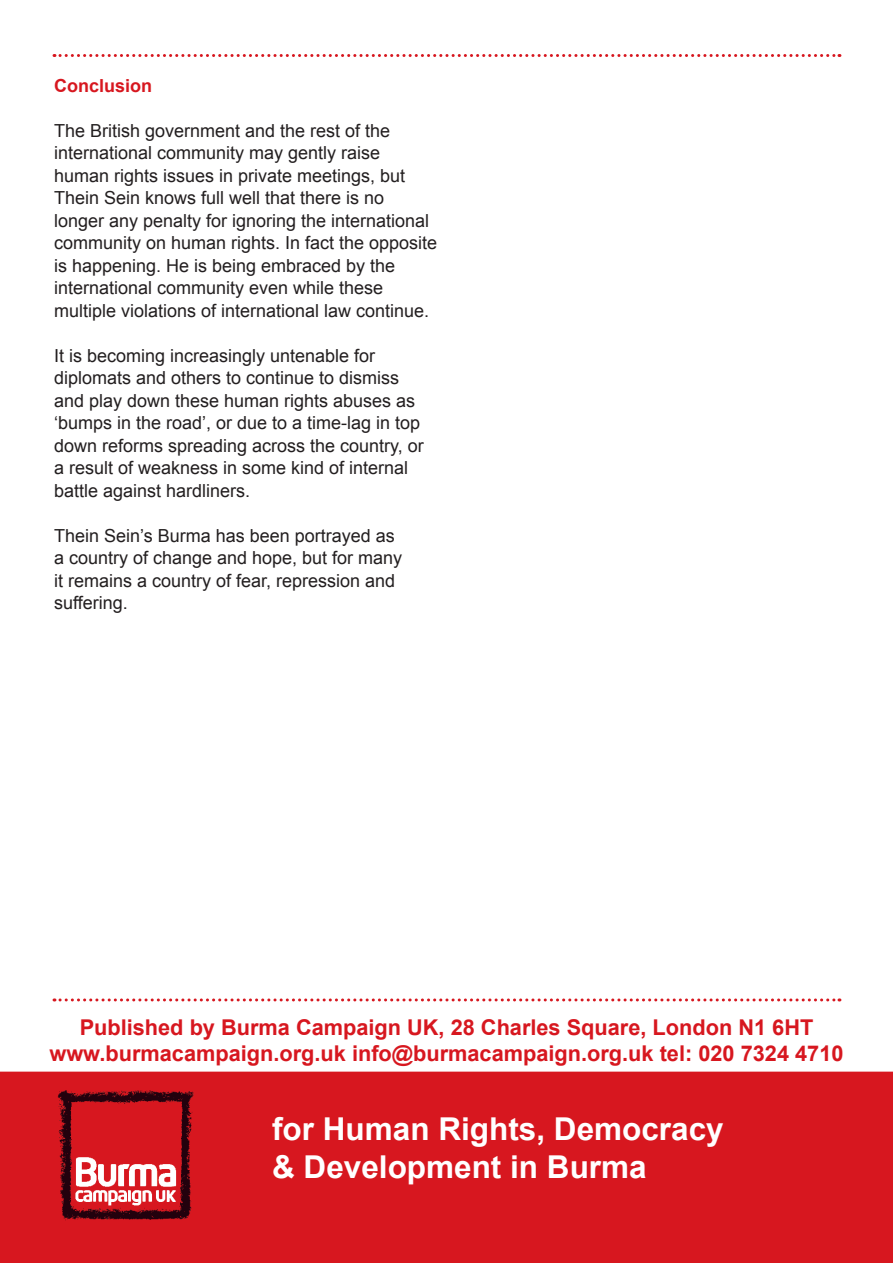
<style>
.page{position:relative;width:893px;height:1263px;background:#fff}
.page>*{position:absolute;margin:0;border:0;box-sizing:border-box;transform-origin:0 0}
.t1{font:700 31.5px/37.8px "Arial";color:#fff}
.t2{font:700 21.75px/26.1px "Arial";color:#d7171f;text-align:center}
.t3{font:18px/22.5px "Arial";color:#231f20}
.t4{font:700 18px "Arial";color:#d7171f}
</style>
<div class="page">
<div style="left:0;top:1071px;width:893px;height:192px;background:#d7171f;border:2px solid #d7171f"></div>
<img style="left:57px;top:1090px;width:137px;height:131px">
<svg style="left:54px;top:998px;width:786px;height:3px"></svg>
<svg style="left:54px;top:54px;width:786px;height:3px"></svg>
<p class="t4" style="left:54px;top:73px;width:100px">Conclusion</p>
<p class="t3" style="left:54px;top:119px;width:385px">The British government and the rest of the international community may gently raise human rights issues in private meetings, but Thein Sein knows full well that there is no longer any penalty for ignoring the international community on human rights. In fact the opposite is happening. He is being embraced by the international community even while these multiple violations of international law continue.</p>
<p class="t3" style="left:54px;top:344px;width:371px">It is becoming increasingly untenable for diplomats and others to continue to dismiss and play down these human rights abuses as ‘bumps in the road’, or due to a time-lag in top down reforms spreading across the country, or a result of weakness in some kind of internal battle against hardliners.</p>
<p class="t3" style="left:54px;top:524px;width:350px">Thein Sein’s Burma has been portrayed as a country of change and hope, but for many it remains a country of fear, repression and suffering.</p>
<p class="t2" style="left:49px;top:1015px;width:795px">Published by Burma Campaign UK, 28 Charles Square, London N1 6HT www.burmacampaign.org.uk info@burmacampaign.org.uk tel: 020 7324 4710</p>
<h1 class="t1" style="left:272px;top:1111px;width:453px">for Human Rights, Democracy &amp; Development in Burma</h1>
</div>
